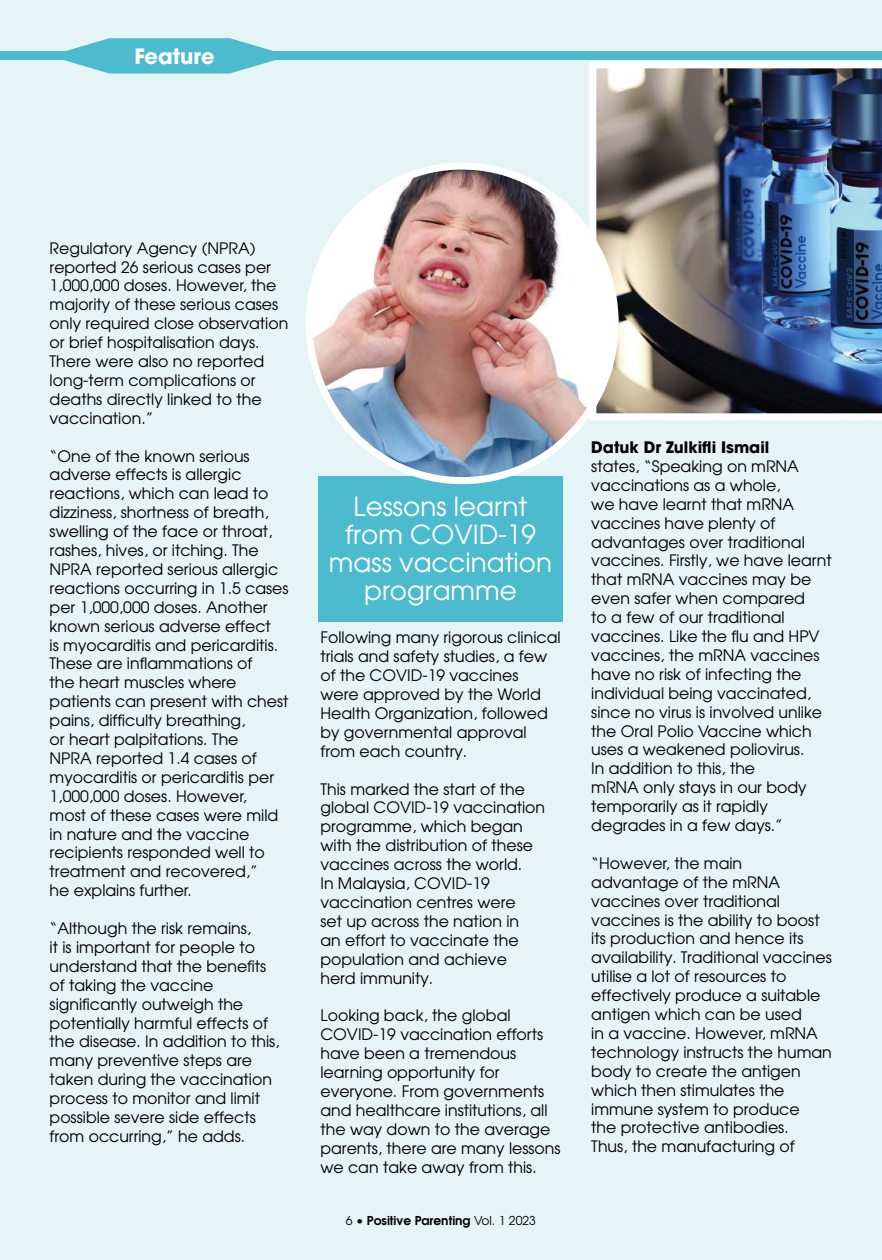
<style>
.page{position:relative;width:882px;height:1260px;background:#e5f4f5}
.page>*{position:absolute;margin:0;border:0;box-sizing:border-box;transform-origin:0 0}
.t1{font:26.25px/28px "Avant Garde";color:#fff;text-align:center}
.t2{font:700 21px "Avant Garde";color:#fff}
.t3{font:15.75px/18.9px "Avant Garde";color:#000}
.t4{font:700 15.75px "Avant Garde";color:#000}
.t5{font:600 12.25px "Avant Garde";color:#000}
.s1{font-weight:400}
</style>
<div class="page">
<div style="left:318px;top:476px;width:245px;height:146px;background:#4dbbce"></div>
<img style="left:589px;top:61px;width:293px;height:359px">
<img style="left:309px;top:166px;width:306px;height:315px;border-radius:50%">
<div style="left:306px;top:162px;width:313px;height:322px;border:7px solid #fff;border-radius:50%"></div>
<div style="left:0;top:52px;width:882px;height:8px;background:#4dbbce"></div>
<svg style="left:49px;top:38px;width:241px;height:36px"></svg>
<h2 class="t2" style="left:134px;top:49px;width:82px">Feature</h2>
<p class="t3" style="left:50px;top:240px;width:240px">Regulatory Agency (NPRA) reported 26 serious cases per<br>1,000,000 doses. However, the majority of these serious cases only required close observation or brief hospitalisation days.<br>There were also no reported long-term complications or deaths directly linked to the vaccination.”</p>
<p class="t3" style="left:50px;top:448px;width:240px">“One of the known serious adverse effects is allergic reactions, which can lead to dizziness, shortness of breath, swelling of the face or throat, rashes, hives, or itching. The<br>NPRA reported serious allergic reactions occurring in 1.5 cases per 1,000,000 doses. Another known serious adverse effect<br>is myocarditis and pericarditis.<br>These are inflammations of<br>the heart muscles where patients can present with chest pains, difficulty breathing,<br>or heart palpitations. The<br>NPRA reported 1.4 cases of myocarditis or pericarditis per<br>1,000,000 doses. However,<br>most of these cases were mild in nature and the vaccine recipients responded well to treatment and recovered,”<br>he explains further.</p>
<p class="t3" style="left:50px;top:920px;width:232px">“Although the risk remains,<br>it is important for people to understand that the benefits of taking the vaccine significantly outweigh the potentially harmful effects of the disease. In addition to this, many preventive steps are taken during the vaccination process to monitor and limit possible severe side effects from occurring,” he adds.</p>
<h1 class="t1" style="left:329px;top:494px;width:225px">Lessons learnt from COVID-19 mass vaccination programme</h1>
<p class="t3" style="left:320px;top:630px;width:242px">Following many rigorous clinical trials and safety studies, a few of the COVID-19 vaccines were approved by the World<br>Health Organization, followed by governmental approval from each country.</p>
<p class="t3" style="left:320px;top:781px;width:226px">This marked the start of the global COVID-19 vaccination programme, which began with the distribution of these vaccines across the world.<br>In Malaysia, COVID-19 vaccination centres were<br>set up across the nation in<br>an effort to vaccinate the population and achieve herd immunity.</p>
<p class="t3" style="left:320px;top:1008px;width:242px">Looking back, the global<br>COVID-19 vaccination efforts have been a tremendous learning opportunity for everyone. From governments and healthcare institutions, all the way down to the average parents, there are many lessons we can take away from this.</p>
<p class="t5" style="left:346px;top:1216px;width:192px"><span class="s1">6 •</span> Positive Parenting <span class="s1">Vol. 1 2023</span></p>
<p class="t4" style="left:591px;top:441px;width:180px">Datuk Dr Zulkifli Ismail</p>
<p class="t3" style="left:591px;top:458px;width:242px">states, “Speaking on mRNA vaccinations as a whole,<br>we have learnt that mRNA vaccines have plenty of advantages over traditional vaccines. Firstly, we have learnt that mRNA vaccines may be even safer when compared<br>to a few of our traditional vaccines. Like the flu and HPV vaccines, the mRNA vaccines have no risk of infecting the individual being vaccinated, since no virus is involved unlike the Oral Polio Vaccine which uses a weakened poliovirus.<br>In addition to this, the<br>mRNA only stays in our body temporarily as it rapidly degrades in a few days.”</p>
<p class="t3" style="left:591px;top:855px;width:242px">“However, the main advantage of the mRNA vaccines over traditional vaccines is the ability to boost its production and hence its availability. Traditional vaccines utilise a lot of resources to effectively produce a suitable antigen which can be used<br>in a vaccine. However, mRNA technology instructs the human body to create the antigen which then stimulates the immune system to produce<br>the protective antibodies.<br>Thus, the manufacturing of</p>
</div>
